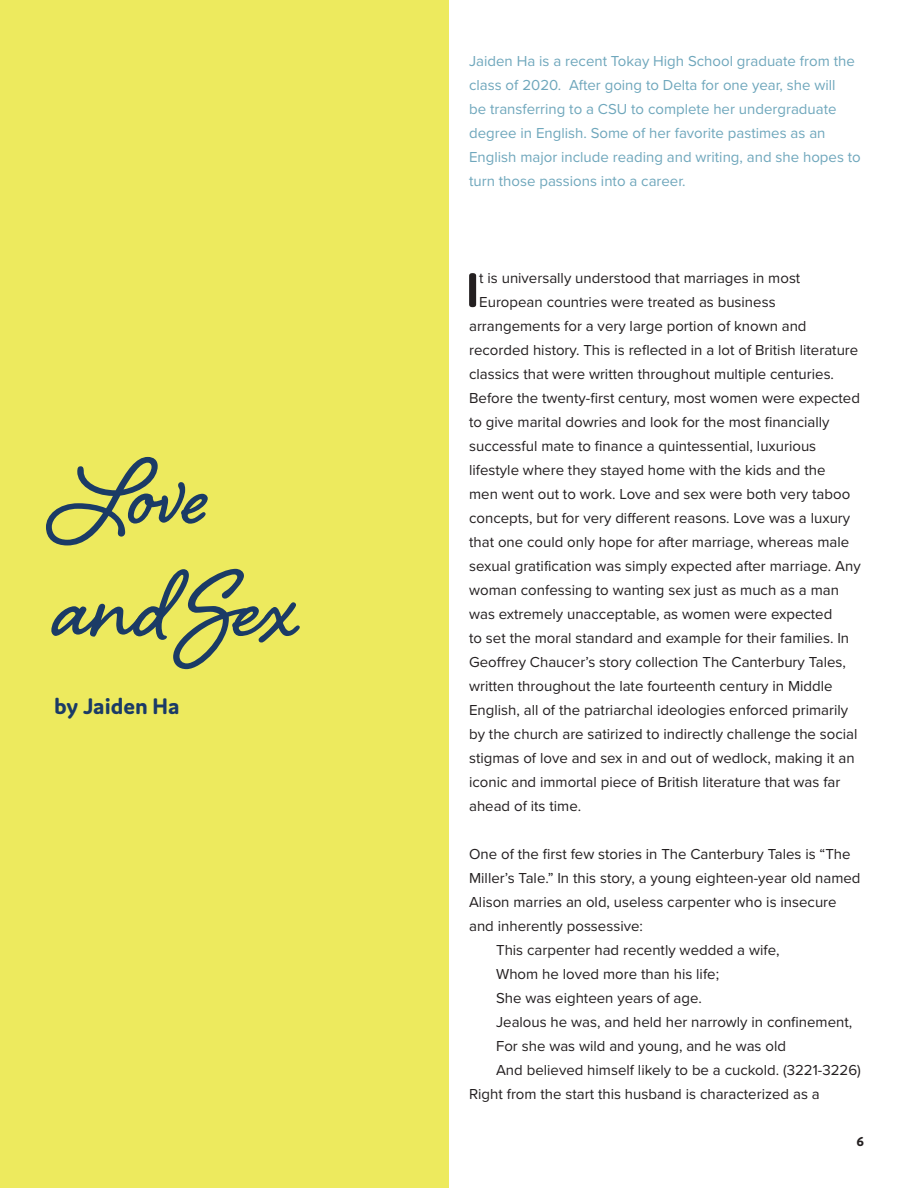
<style>
.page{position:relative;width:918px;height:1188px;background:#fff}
.page>*{position:absolute;margin:0;border:0;box-sizing:border-box;transform-origin:0 0}
.t1{font:700 120px/112.5px "Shelby";color:#1b3b66}
.Body{font:700 51.6px "Domus";color:#231f20}
.t2{font:700 24px "Domus";color:#1b3b66}
.Body-2{font:15px/24px "Proxima Nova";color:#231f20}
.Body-3{font:15px/24px "Proxima Nova";color:#6fa7bc}
.t3{font:700 15px "Domus";color:#231f20}
</style>
<div class="page">
<div style="left:0;top:0;width:449px;height:1188px;background:#edea5e"></div>
<p class="t1" style="left:54px;top:425px;width:247px">Love and Sex</p>
<p class="t2" style="left:54px;top:693px;width:127px">by Jaiden Ha</p>
<p class="Body-3" style="left:469px;top:48px;width:393px">Jaiden Ha is a recent Tokay High School graduate from the class of 2020. After going to Delta for one year, she will<br>be transferring to a CSU to complete her undergraduate degree in English. Some of her favorite pastimes as an English major include reading and writing, and she hopes to turn those passions into a career.</p>
<p class="Body" style="left:466px;top:262px;width:15px">I</p>
<p class="Body-2" style="left:479px;top:265px;width:323px">t is universally understood that marriages in most</p>
<p class="Body-2" style="left:479px;top:289px;width:298px">European countries were treated as business</p>
<p class="Body-2" style="left:469px;top:313px;width:339px">arrangements for a very large portion of known and</p>
<p class="Body-2" style="left:469px;top:337px;width:391px">recorded history. This is reflected in a lot of British literature</p>
<p class="Body-2" style="left:469px;top:361px;width:366px">classics that were written throughout multiple centuries.</p>
<p class="Body-2" style="left:469px;top:385px;width:392px">Before the twenty-first century, most women were expected</p>
<p class="Body-2" style="left:469px;top:409px;width:362px">to give marital dowries and look for the most financially</p>
<p class="Body-2" style="left:469px;top:433px;width:349px">successful mate to finance a quintessential, luxurious</p>
<p class="Body-2" style="left:469px;top:457px;width:358px">lifestyle where they stayed home with the kids and the</p>
<p class="Body-2" style="left:469px;top:481px;width:383px">men went out to work. Love and sex were both very taboo</p>
<p class="Body-2" style="left:469px;top:505px;width:383px">concepts, but for very different reasons. Love was a luxury</p>
<p class="Body-2" style="left:469px;top:529px;width:382px">that one could only hope for after marriage, whereas male</p>
<p class="Body-2" style="left:469px;top:553px;width:393px">sexual gratification was simply expected after marriage. Any</p>
<p class="Body-2" style="left:469px;top:577px;width:371px">woman confessing to wanting sex just as much as a man</p>
<p class="Body-2" style="left:469px;top:601px;width:365px">was extremely unacceptable, as women were expected</p>
<p class="Body-2" style="left:469px;top:625px;width:382px">to set the moral standard and example for their families. In</p>
<p class="Body-2" style="left:469px;top:649px;width:378px">Geoffrey Chaucer’s story collection The Canterbury Tales,</p>
<p class="Body-2" style="left:469px;top:673px;width:365px">written throughout the late fourteenth century in Middle</p>
<p class="Body-2" style="left:469px;top:697px;width:381px">English, all of the patriarchal ideologies enforced primarily</p>
<p class="Body-2" style="left:469px;top:721px;width:390px">by the church are satirized to indirectly challenge the social</p>
<p class="Body-2" style="left:469px;top:745px;width:387px">stigmas of love and sex in and out of wedlock, making it an</p>
<p class="Body-2" style="left:469px;top:769px;width:373px">iconic and immortal piece of British literature that was far</p>
<p class="Body-2" style="left:469px;top:793px;width:114px">ahead of its time.</p>
<p class="Body-2" style="left:469px;top:841px;width:393px">One of the first few stories in The Canterbury Tales is “The Miller’s Tale.” In this story, a young eighteen-year old named Alison marries an old, useless carpenter who is insecure and inherently possessive:</p>
<p class="Body-2" style="left:496px;top:937px;width:285px">This carpenter had recently wedded a wife,</p>
<p class="Body-2" style="left:496px;top:961px;width:225px">Whom he loved more than his life;</p>
<p class="Body-2" style="left:496px;top:985px;width:207px">She was eighteen years of age.</p>
<p class="Body-2" style="left:496px;top:1009px;width:358px">Jealous he was, and held her narrowly in confinement,</p>
<p class="Body-2" style="left:496px;top:1033px;width:291px">For she was wild and young, and he was old</p>
<p class="Body-2" style="left:496px;top:1057px;width:366px">And believed himself likely to be a cuckold. (3221-3226)</p>
<p class="Body-2" style="left:469px;top:1081px;width:352px">Right from the start this husband is characterized as a</p>
<p class="t3" style="left:856px;top:1132px;width:9px">6</p>
</div>
